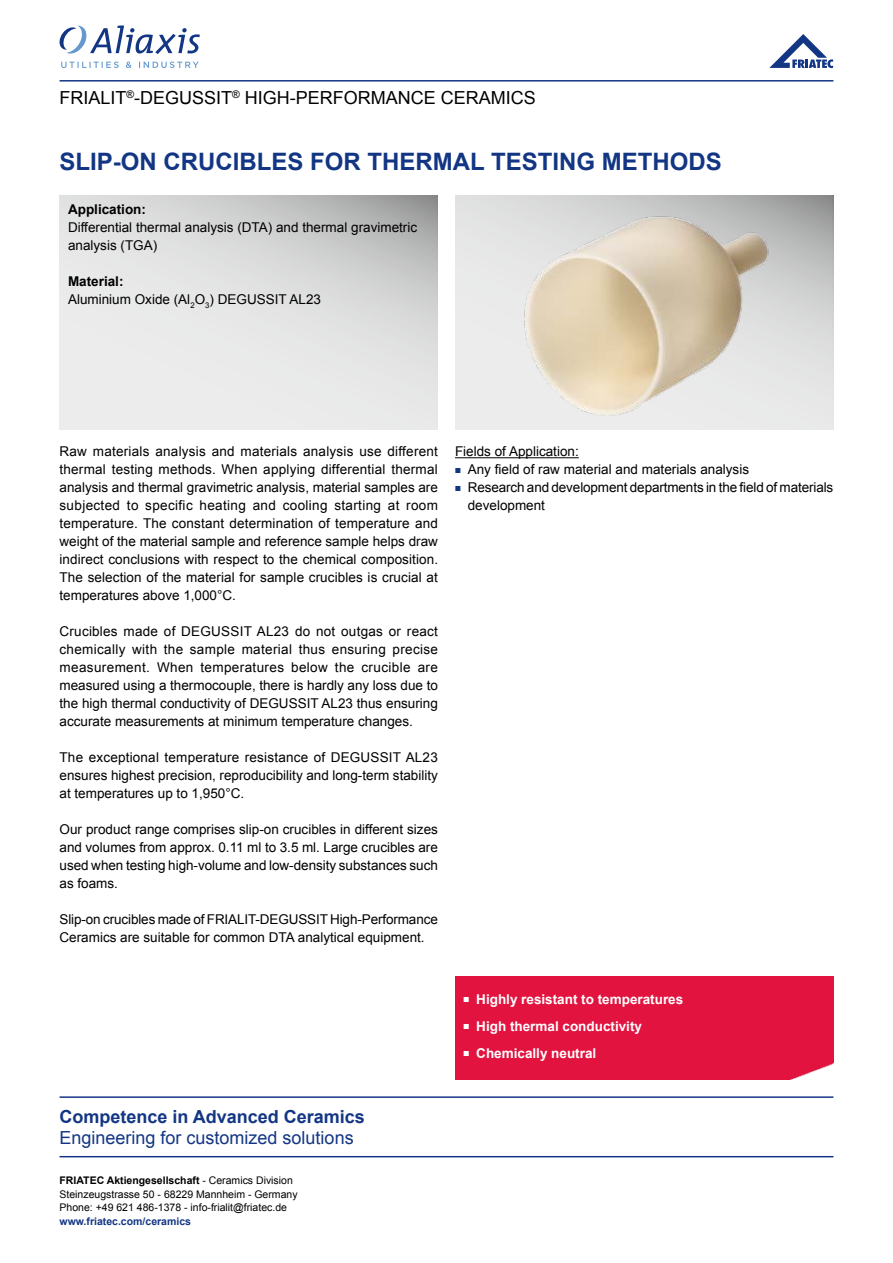
<style>
.page{position:relative;width:893px;height:1263px;background:#fff}
.page>*{position:absolute;margin:0;border:0;box-sizing:border-box;transform-origin:0 0}
.t1{font:700 24px "Arial";color:#133684}
.t2{font:18px "Arial";color:#000}
.t3{font:18px "Arial";color:#133684}
.t4{font:700 18px "Arial";color:#133684}
.t5{font:13.5px/18px "Arial";color:#000;text-align:justify}
.t6{font:700 13.5px/27px "Arial";color:#fff}
.t7{font:700 13.5px "Arial";color:#000}
.t8{font:10.5px/13.5px "Arial";color:#000}
.t9{font:700 10.5px "Arial";color:#133684}
.s1{font-weight:700}
</style>
<div class="page">
<svg style="left:60px;top:26px;width:140px;height:28px"></svg>
<svg style="left:61px;top:62px;width:58px;height:6px"></svg>
<svg style="left:126px;top:62px;width:5px;height:6px"></svg>
<svg style="left:139px;top:62px;width:60px;height:6px"></svg>
<svg style="left:769px;top:34px;width:64px;height:34px"></svg>
<hr style="left:60px;top:80px;width:773px;height:2px;background:#133684">
<hr style="left:455px;top:457px;width:124px;height:1px;background:#000">
<div style="left:455px;top:977px;width:378px;height:103px;background:#e2133f"></div>
<img style="left:788px;top:1063px;width:45px;height:17px">
<hr style="left:60px;top:1096px;width:773px;height:2px;background:#133684">
<hr style="left:60px;top:1156px;width:773px;height:1px;background:#133684">
<img style="left:503px;top:196px;width:283px;height:233px">
<h2 class="t2" style="left:60px;top:86px;width:478px">FRIALIT<sup>®</sup>-DEGUSSIT<sup>®</sup> HIGH-PERFORMANCE CERAMICS</h2>
<h1 class="t1" style="left:60px;top:146px;width:664px">SLIP-ON CRUCIBLES FOR THERMAL TESTING METHODS</h1>
<p class="t7" style="left:68px;top:200px;width:80px">Application:</p>
<p class="t5" style="left:68px;top:218px;width:351px">Differential thermal analysis (DTA) and thermal gravimetric analysis (TGA)</p>
<p class="t5" style="left:68px;top:272px;width:255px"><span class="s1">Material:<br></span>Aluminium Oxide (Al<sub>2</sub>O<sub>3</sub>) DEGUSSIT AL23</p>
<p class="t5" style="left:60px;top:443px;width:380px">Raw materials analysis and materials analysis use different thermal testing methods. When applying differential thermal analysis and thermal gravimetric analysis, material samples are subjected to specific heating and cooling starting at room temperature. The constant determination of temperature and weight of the material sample and reference sample helps draw indirect conclusions with respect to the chemical composition.<br>The selection of the material for sample crucibles is crucial at temperatures above 1,000°C.</p>
<p class="t5" style="left:60px;top:623px;width:380px">Crucibles made of DEGUSSIT AL23 do not outgas or react chemically with the sample material thus ensuring precise measurement. When temperatures below the crucible are measured using a thermocouple, there is hardly any loss due to the high thermal conductivity of DEGUSSIT AL23 thus ensuring accurate measurements at minimum temperature changes.</p>
<p class="t5" style="left:60px;top:749px;width:380px">The exceptional temperature resistance of DEGUSSIT AL23 ensures highest precision, reproducibility and long-term stability at temperatures up to 1,950°C.</p>
<p class="t5" style="left:60px;top:821px;width:380px">Our product range comprises slip-on crucibles in different sizes and volumes from approx. 0.11 ml to 3.5 ml. Large crucibles are used when testing high-volume and low-density substances such as foams.</p>
<p class="t5" style="left:60px;top:911px;width:380px">Slip-on crucibles made of FRIALIT-DEGUSSIT High-Performance<br>Ceramics are suitable for common DTA analytical equipment.</p>
<p class="t5" style="left:468px;top:443px;width:367px;text-align:left;text-indent:-13px">Fields of Application:<br>Any field of raw material and materials analysis<br>Research and development departments in the field of materials development</p>
<p class="t6" style="left:476px;top:986px;width:209px">Highly resistant to temperatures<br>High thermal conductivity<br>Chemically neutral</p>
<h2 class="t4" style="left:60px;top:1105px;width:307px">Competence in Advanced Ceramics</h2>
<h2 class="t3" style="left:60px;top:1126px;width:296px">Engineering for customized solutions</h2>
<p class="t8" style="left:60px;top:1174px;width:240px"><span class="s1">FRIATEC Aktiengesellschaft</span> - Ceramics Division<br>Steinzeugstrasse 50 - 68229 Mannheim - Germany<br>Phone: +49 621 486-1378 - info-frialit@friatec.de</p>
<p class="t9" style="left:60px;top:1214px;width:133px">www.friatec.com/ceramics</p>
</div>
